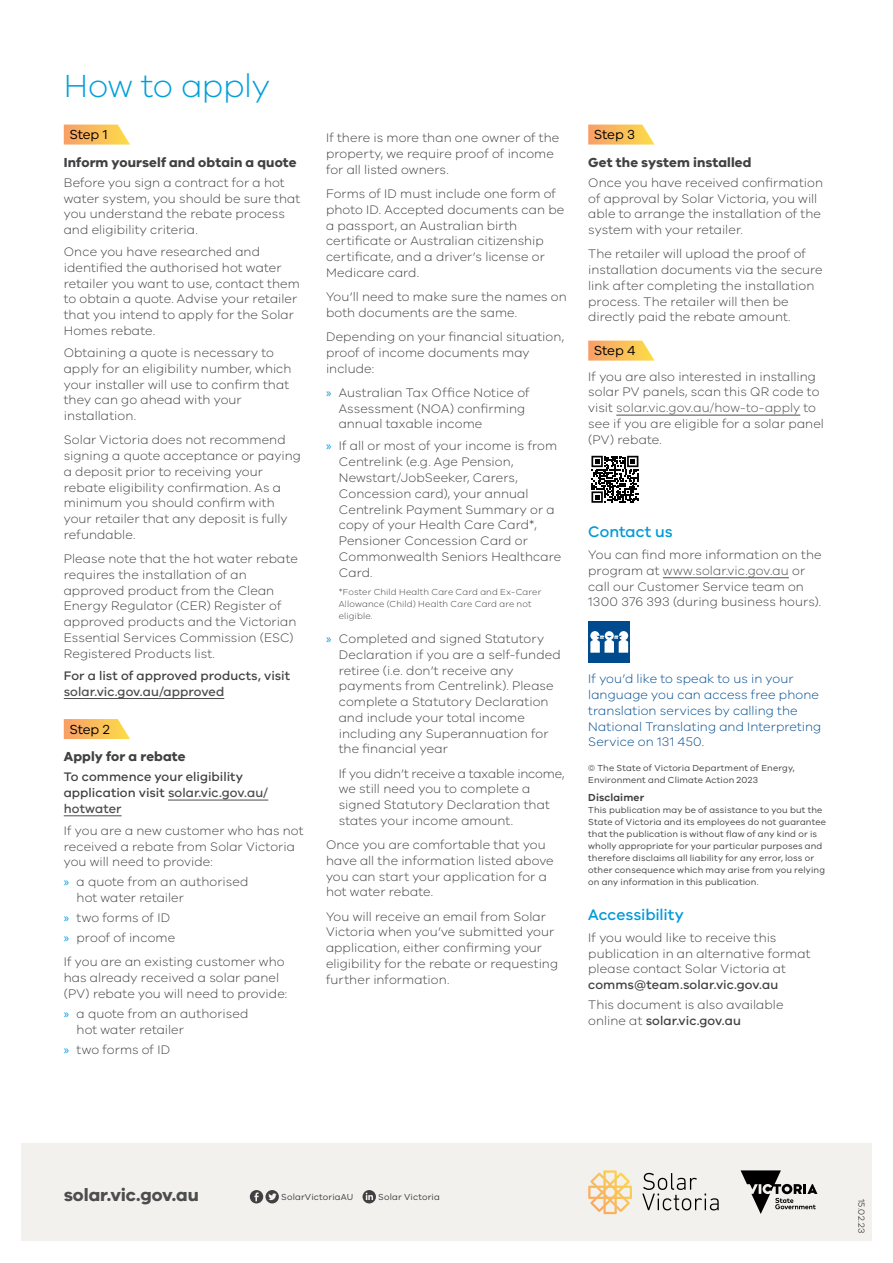
<style>
.page{position:relative;width:893px;height:1263px;background:#fff}
.page>*{position:absolute;margin:0;border:0;box-sizing:border-box;transform-origin:0 0}
.t1{font:300 33px "VIC";letter-spacing:-.015em;color:#009fdb}
.t2{font:700 18px "VIC";letter-spacing:-.005em;color:#4d4d4f}
.t3{font:500 15.75px "VIC";color:#0099d8}
.t4{font:700 13.5px "VIC";letter-spacing:.01em;color:#414042}
.t5{font:13.5px "VIC";letter-spacing:-.01em;color:#000}
.t6{font:300 12.75px/15.8px "VIC";letter-spacing:.005em;color:#414042}
.t7{font:300 12.75px/15.8px "VIC";letter-spacing:.005em;color:#004b8d}
.t8{font:500 12.75px/15.8px "VIC";letter-spacing:.005em;color:#414042}
.t9{font:500 12.75px "VIC";letter-spacing:.005em;color:#4d4d4f}
.t10{font:600 10.5px "VIC";letter-spacing:.015em;color:#414042}
.t11{font:9px/12px "VIC";letter-spacing:.015em;color:#414042}
.t12{font:300 9px/12px "VIC";letter-spacing:.015em;color:#414042}
.t13{font:300 9px "VIC";color:#000}
.s1{color:#4d4d4f}
.s2{font-family:"Myriad Pro";font-weight:400;color:#0099d8}
.s3{font-weight:500}
</style>
<div class="page">
<div style="left:21px;top:1143px;width:851px;height:98px;background:#f2f1ed"></div>
<hr style="left:64px;top:698px;width:160px;height:1px;background:#4d4d4f">
<hr style="left:168px;top:800px;width:100px;height:1px;background:#4d4d4f">
<hr style="left:64px;top:815px;width:58px;height:1px;background:#4d4d4f">
<svg style="left:64px;top:125px;width:66px;height:20px"></svg>
<svg style="left:64px;top:719px;width:66px;height:20px"></svg>
<hr style="left:616px;top:415px;width:184px;height:1px;background:#4d4d4f">
<hr style="left:663px;top:577px;width:126px;height:1px;background:#4d4d4f">
<svg style="left:588px;top:125px;width:67px;height:20px"></svg>
<svg style="left:588px;top:341px;width:67px;height:20px"></svg>
<div style="left:588px;top:621px;width:42px;height:42px;background:#004b8d"></div>
<svg style="left:590px;top:631px;width:38px;height:22px"></svg>
<svg style="left:588px;top:1170px;width:44px;height:44px"></svg>
<svg style="left:642px;top:1173px;width:77px;height:37px"></svg>
<svg style="left:740px;top:1170px;width:77px;height:44px"></svg>
<svg style="left:250px;top:1190px;width:29px;height:13px"></svg>
<svg style="left:363px;top:1190px;width:13px;height:13px"></svg>
<svg style="left:591px;top:456px;width:47px;height:47px"></svg>
<h1 class="t1" style="left:64px;top:66px;width:208px">How to apply</h1>
<p class="t5" style="left:69px;top:127px;width:40px">Step 1</p>
<p class="t4" style="left:64px;top:154px;width:234px">Inform yourself and obtain a quote</p>
<p class="t6" style="left:64px;top:174px;width:238px">Before you sign a contract for a hot water system, you should be sure that you understand the rebate process and eligibility criteria.</p>
<p class="t6" style="left:64px;top:244px;width:237px">Once you have researched and identified the authorised hot water retailer you want to use, contact them to obtain a quote. Advise your retailer that you intend to apply for the Solar<br>Homes rebate.</p>
<p class="t6" style="left:64px;top:344px;width:229px">Obtaining a quote is necessary to apply for an eligibility number, which your installer will use to confirm that they can go ahead with your installation.</p>
<p class="t6" style="left:64px;top:432px;width:239px">Solar Victoria does not recommend signing a quote acceptance or paying a deposit prior to receiving your rebate eligibility confirmation. As a minimum you should confirm with your retailer that any deposit is fully refundable.</p>
<p class="t6" style="left:64px;top:550px;width:236px">Please note that the hot water rebate requires the installation of an approved product from the Clean Energy Regulator (CER) Register of approved products and the Victorian Essential Services Commission (ESC)<br>Registered Products list.</p>
<p class="t8" style="left:64px;top:667px;width:228px">For a list of approved products, visit</p>
<p class="t9" style="left:64px;top:683px;width:162px">solar.vic.gov.au/approved</p>
<p class="t5" style="left:69px;top:721px;width:42px">Step 2</p>
<p class="t4" style="left:64px;top:748px;width:123px">Apply for a rebate</p>
<p class="t8" style="left:64px;top:769px;width:206px">To commence your eligibility application visit <span class="s1">solar.vic.gov.au/ hotwater</span></p>
<p class="t6" style="left:64px;top:822px;width:241px">If you are a new customer who has not received a rebate from Solar Victoria you will need to provide:</p>
<p class="t6" style="left:77px;top:874px;width:173px;text-indent:-13px"><span class="s2">»</span> a quote from an authorised hot water retailer</p>
<p class="t6" style="left:64px;top:907px;width:113px;line-height:20px"><span class="s2">»</span> two forms of ID <span class="s2">»</span> proof of income</p>
<p class="t6" style="left:64px;top:954px;width:225px">If you are an existing customer who has already received a solar panel (PV) rebate you will need to provide:</p>
<p class="t6" style="left:77px;top:1005px;width:173px;text-indent:-13px"><span class="s2">»</span> a quote from an authorised hot water retailer</p>
<p class="t6" style="left:64px;top:1041px;width:108px"><span class="s2">»</span> two forms of ID</p>
<p class="t6" style="left:326px;top:130px;width:235px">If there is more than one owner of the property, we require proof of income for all listed owners.</p>
<p class="t6" style="left:326px;top:185px;width:240px">Forms of ID must include one form of photo ID. Accepted documents can be a passport, an Australian birth certificate or Australian citizenship certificate, and a driver’s license or<br>Medicare card.</p>
<p class="t6" style="left:326px;top:288px;width:242px">You’ll need to make sure the names on both documents are the same.</p>
<p class="t6" style="left:326px;top:328px;width:240px">Depending on your financial situation, proof of income documents may include:</p>
<p class="t6" style="left:339px;top:384px;width:192px;text-indent:-13px"><span class="s2">»</span> Australian Tax Office Notice of<br>Assessment (NOA) confirming annual taxable income</p>
<p class="t6" style="left:339px;top:438px;width:224px;text-indent:-13px"><span class="s2">»</span> If all or most of your income is from<br>Centrelink (e.g. Age Pension,<br>Newstart/JobSeeker, Carers,<br>Concession card), your annual<br>Centrelink Payment Summary or a copy of your Health Care Card*,<br>Pensioner Concession Card or<br>Commonwealth Seniors Healthcare<br>Card.</p>
<p class="t12" style="left:339px;top:585px;width:204px">*Foster Child Health Care Card and Ex-Carer<br>Allowance (Child) Health Care Card are not eligible.</p>
<p class="t6" style="left:339px;top:630px;width:223px;text-indent:-13px"><span class="s2">»</span> Completed and signed Statutory<br>Declaration if you are a self-funded retiree (i.e. don’t receive any payments from Centrelink). Please complete a Statutory Declaration and include your total income including any Superannuation for the financial year</p>
<p class="t6" style="left:339px;top:765px;width:227px">If you didn’t receive a taxable income, we still need you to complete a signed Statutory Declaration that states your income amount.</p>
<p class="t6" style="left:326px;top:836px;width:229px">Once you are comfortable that you have all the information listed above you can start your application for a hot water rebate.</p>
<p class="t6" style="left:326px;top:908px;width:234px">You will receive an email from Solar Victoria when you’ve submitted your application, either confirming your eligibility for the rebate or requesting further information.</p>
<p class="t5" style="left:594px;top:127px;width:43px">Step 3</p>
<p class="t4" style="left:588px;top:154px;width:165px">Get the system installed</p>
<p class="t6" style="left:588px;top:174px;width:236px">Once you have received confirmation of approval by Solar Victoria, you will able to arrange the installation of the system with your retailer.</p>
<p class="t6" style="left:588px;top:246px;width:236px">The retailer will upload the proof of installation documents via the secure link after completing the installation process. The retailer will then be directly paid the rebate amount.</p>
<p class="t5" style="left:594px;top:343px;width:43px">Step 4</p>
<p class="t6" style="left:588px;top:368px;width:237px">If you are also interested in installing solar PV panels, scan this QR code to visit <span class="s1">solar.vic.gov.au/how-to-apply</span> to see if you are eligible for a solar panel (PV) rebate.</p>
<p class="t3" style="left:588px;top:522px;width:86px">Contact us</p>
<p class="t6" style="left:588px;top:546px;width:235px">You can find more information on the program at <span class="s1">www.solar.vic.gov.au</span> or call our Customer Service team on 1300 376 393 (during business hours).</p>
<p class="t7" style="left:588px;top:671px;width:235px">If you’d like to speak to us in your language you can access free phone translation services by calling the<br>National Translating and Interpreting<br>Service on 131 450.</p>
<p class="t11" style="left:588px;top:762px;width:208px">© The State of Victoria Department of Energy,<br>Environment and Climate Action 2023</p>
<p class="t10" style="left:588px;top:791px;width:57px">Disclaimer</p>
<p class="t11" style="left:588px;top:803px;width:239px">This publication may be of assistance to you but the State of Victoria and its employees do not guarantee that the publication is without flaw of any kind or is wholly appropriate for your particular purposes and therefore disclaims all liability for any error, loss or other consequence which may arise from you relying on any information in this publication.</p>
<p class="t3" style="left:588px;top:905px;width:97px">Accessibility</p>
<p class="t6" style="left:588px;top:929px;width:224px">If you would like to receive this publication in an alternative format please contact Solar Victoria at</p>
<p class="t8" style="left:588px;top:977px;width:192px">comms@team.solar.vic.gov.au</p>
<p class="t6" style="left:588px;top:997px;width:197px">This document is also available online at <span class="s3">solar.vic.gov.au</span></p>
<h2 class="t2" style="left:64px;top:1184px;width:137px">solar.vic.gov.au</h2>
<p class="t11" style="left:281px;top:1190px;width:74px">SolarVictoriaAU</p>
<p class="t11" style="left:378px;top:1190px;width:63px">Solar Victoria</p>
<p class="t13" style="left:867px;top:1198px;width:36px;rotate:90deg">15.02.23</p>
</div>
